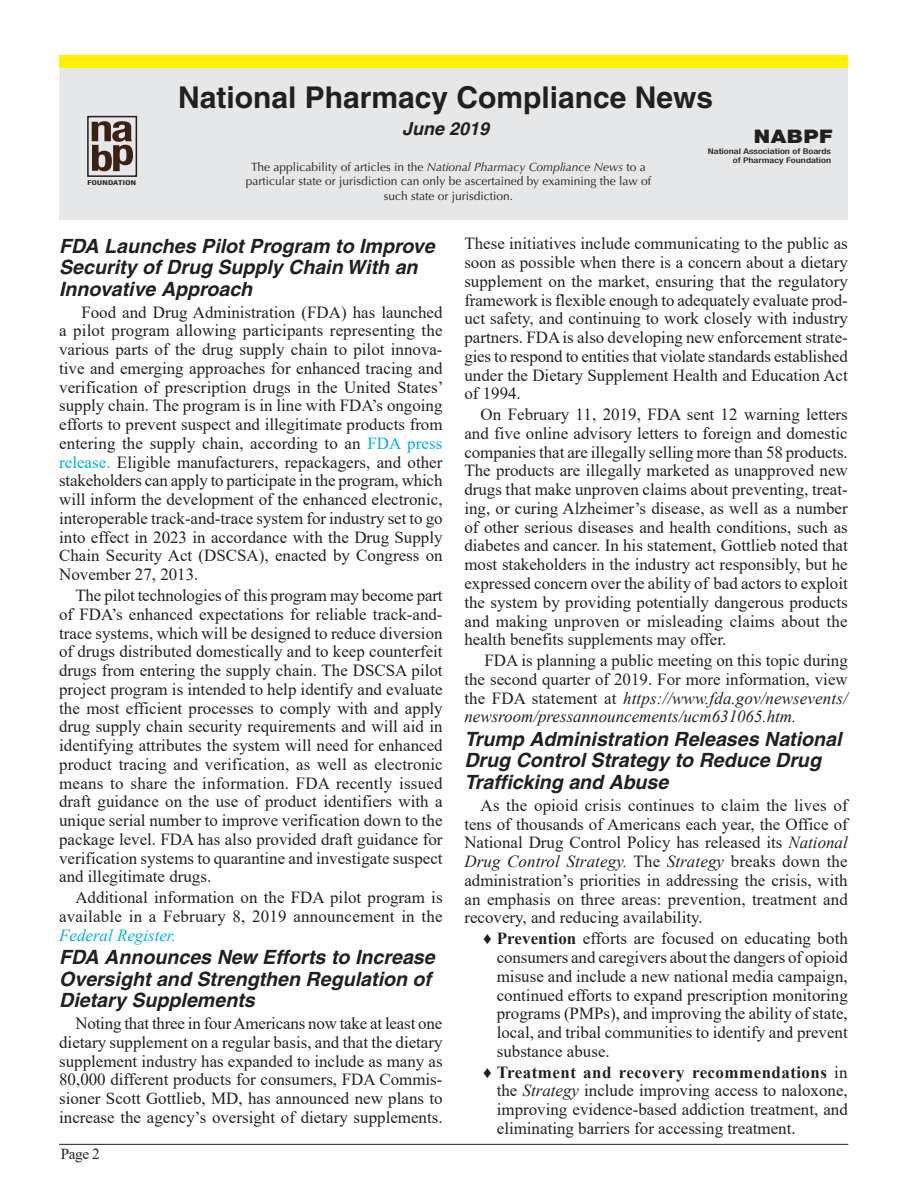
<style>
.page{position:relative;width:918px;height:1188px;background:#fff}
.page>*{position:absolute;margin:0;border:0;box-sizing:border-box;transform-origin:0 0}
.t1{font:700 30px "Helvetica";color:#231f20}
.Headline{font:italic 700 19.65px/21.5px "Helvetica";color:#231f20}
.t2{font:900 18.75px "Helvetica Neue LT Std";letter-spacing:.025em;color:#231f20;scale:1.15 1}
.t3{font:italic 700 18px "Helvetica";color:#231f20}
.Body_text{font:16.95px/18.8px "Times New Roman";color:#231f20;text-align:justify}
.t4{font:15.3px "Times New Roman";color:#231f20}
.t5{font:12px/14.4px "Optima LT Std";color:#231f20;text-align:center}
.t6{font:500 condensed 7.8px/9.3px "Helvetica Neue LT Std";color:#231f20;text-align:right;scale:1.35 1}
.t7{font:700 condensed 6.6px "Helvetica Neue LT Std";letter-spacing:.03em;color:#231f20;scale:1.38 1}
.s1{font-style:italic}
.s2{color:#00aeef}
.s3{font-style:italic;color:#00aeef}
.s4{font-weight:700}
</style>
<div class="page">
<div style="left:59px;top:68px;width:789px;height:152px;background:#e6e7e9"></div>
<div style="left:59px;top:55px;width:789px;height:13px;background:#fff101"></div>
<hr style="left:59px;top:1144px;width:789px;height:1px;background:#231f20">
<svg style="left:92px;top:121px;width:41px;height:50px"></svg>
<div style="left:87px;top:116px;width:50px;height:61px;border:2px solid #231f20"></div>
<p class="t7" style="left:87px;top:179px;width:37px">FOUNDATION</p>
<p class="t1" style="left:178px;top:80px;width:537px">National Pharmacy Compliance News</p>
<p class="t3" style="left:402px;top:118px;width:89px">June 2019</p>
<p class="t5" style="left:246px;top:160px;width:407px">The applicability of articles in the <span class="s1">National Pharmacy Compliance News</span> to a particular state or jurisdiction can only be ascertained by examining the law of such state or jurisdiction.</p>
<p class="t2" style="left:754px;top:125px;width:70px">NABPF</p>
<p class="t6" style="left:708px;top:146px;width:93px">National Association of Boards of Pharmacy Foundation</p>
<p class="Headline" style="left:59px;top:235px;width:377px">FDA Launches Pilot Program to Improve<br>Security of Drug Supply Chain With an<br>Innovative Approach</p>
<p class="Body_text" style="left:59px;top:302px;width:386px;text-indent:22px">Food and Drug Administration (FDA) has launched a pilot program allowing participants representing the various parts of the drug supply chain to pilot innova&shy;tive and emerging approaches for enhanced tracing and verification of prescription drugs in the United States’ supply chain. The program is in line with FDA’s ongoing efforts to prevent suspect and illegitimate products from entering the supply chain, according to an <span class="s2">FDA press release.</span> Eligible manufacturers, repackagers, and other stakeholders can apply to participate in the program, which will inform the development of the enhanced electronic, interoperable track-and-trace system for industry set to go into effect in 2023 in accordance with the Drug Supply Chain Security Act (DSCSA), enacted by Congress on November 27, 2013.</p>
<p class="Body_text" style="left:59px;top:585px;width:385px;text-indent:16px">The pilot technologies of this program may become part of FDA’s enhanced expectations for reliable track-and&shy;trace systems, which will be designed to reduce diversion of drugs distributed domestically and to keep counterfeit drugs from entering the supply chain. The DSCSA pilot project program is intended to help identify and evaluate the most efficient processes to comply with and apply drug supply chain security requirements and will aid in identifying attributes the system will need for enhanced product tracing and verification, as well as electronic means to share the information. FDA recently issued draft guidance on the use of product identifiers with a unique serial number to improve verification down to the package level. FDA has also provided draft guidance for verification systems to quarantine and investigate suspect and illegitimate drugs.</p>
<p class="Body_text" style="left:59px;top:888px;width:385px;text-indent:16px">Additional information on the FDA pilot program is available in a February 8, 2019 announcement in the <span class="s3">Federal Register.</span></p>
<p class="Headline" style="left:59px;top:946px;width:377px">FDA Announces New Efforts to Increase<br>Oversight and Strengthen Regulation of<br>Dietary Supplements</p>
<p class="Body_text" style="left:59px;top:1014px;width:385px;text-indent:16px">Noting that three in four Americans now take at least one dietary supplement on a regular basis, and that the dietary supplement industry has expanded to include as many as 80,000 different products for consumers, FDA Commis&shy;sioner Scott Gottlieb, MD, has announced new plans to increase the agency’s oversight of dietary supplements.</p>
<p class="t4" style="left:61px;top:1143px;width:41px">Page 2</p>
<p class="Body_text" style="left:464px;top:234px;width:385px">These initiatives include communicating to the public as soon as possible when there is a concern about a dietary supplement on the market, ensuring that the regulatory framework is flexible enough to adequately evaluate prod&shy;uct safety, and continuing to work closely with industry partners. FDA is also developing new enforcement strate&shy;gies to respond to entities that violate standards established under the Dietary Supplement Health and Education Act of 1994.</p>
<p class="Body_text" style="left:464px;top:405px;width:385px;text-indent:16px">On February 11, 2019, FDA sent 12 warning letters and five online advisory letters to foreign and domestic companies that are illegally selling more than 58 products.<br>The products are illegally marketed as unapproved new drugs that make unproven claims about preventing, treat&shy;ing, or curing Alzheimer’s disease, as well as a number of other serious diseases and health conditions, such as diabetes and cancer. In his statement, Gottlieb noted that most stakeholders in the industry act responsibly, but he expressed concern over the ability of bad actors to exploit the system by providing potentially dangerous products and making unproven or misleading claims about the health benefits supplements may offer.</p>
<p class="Body_text" style="left:464px;top:651px;width:385px;text-indent:20px">FDA is planning a public meeting on this topic during the second quarter of 2019. For more information, view the FDA statement at <span class="s1">https://www.fda.gov/newsevents/ newsroom/pressannouncements/ucm631065.htm.</span></p>
<p class="Headline" style="left:464px;top:728px;width:379px">Trump Administration Releases National<br>Drug Control Strategy to Reduce Drug<br>Trafficking and Abuse</p>
<p class="Body_text" style="left:464px;top:795px;width:385px;text-indent:16px">As the opioid crisis continues to claim the lives of tens of thousands of Americans each year, the Office of National Drug Control Policy has released its <span class="s1">National Drug Control Strategy.</span> The <span class="s1">Strategy</span> breaks down the administration’s priorities in addressing the crisis, with an emphasis on three areas: prevention, treatment and recovery, and reducing availability.</p>
<p class="Body_text" style="left:497px;top:929px;width:353px;text-indent:-13px">♦ <span class="s4">Prevention</span> efforts are focused on educating both consumers and caregivers about the dangers of opioid misuse and include a new national media campaign, continued efforts to expand prescription monitoring programs (PMPs), and improving the ability of state, local, and tribal communities to identify and prevent substance abuse.</p>
<p class="Body_text" style="left:497px;top:1062px;width:353px;text-indent:-13px">♦ <span class="s4">Treatment and recovery recommendations</span> in the <span class="s1">Strategy</span> include improving access to naloxone, improving evidence-based addiction treatment, and eliminating barriers for accessing treatment.</p>
</div>
